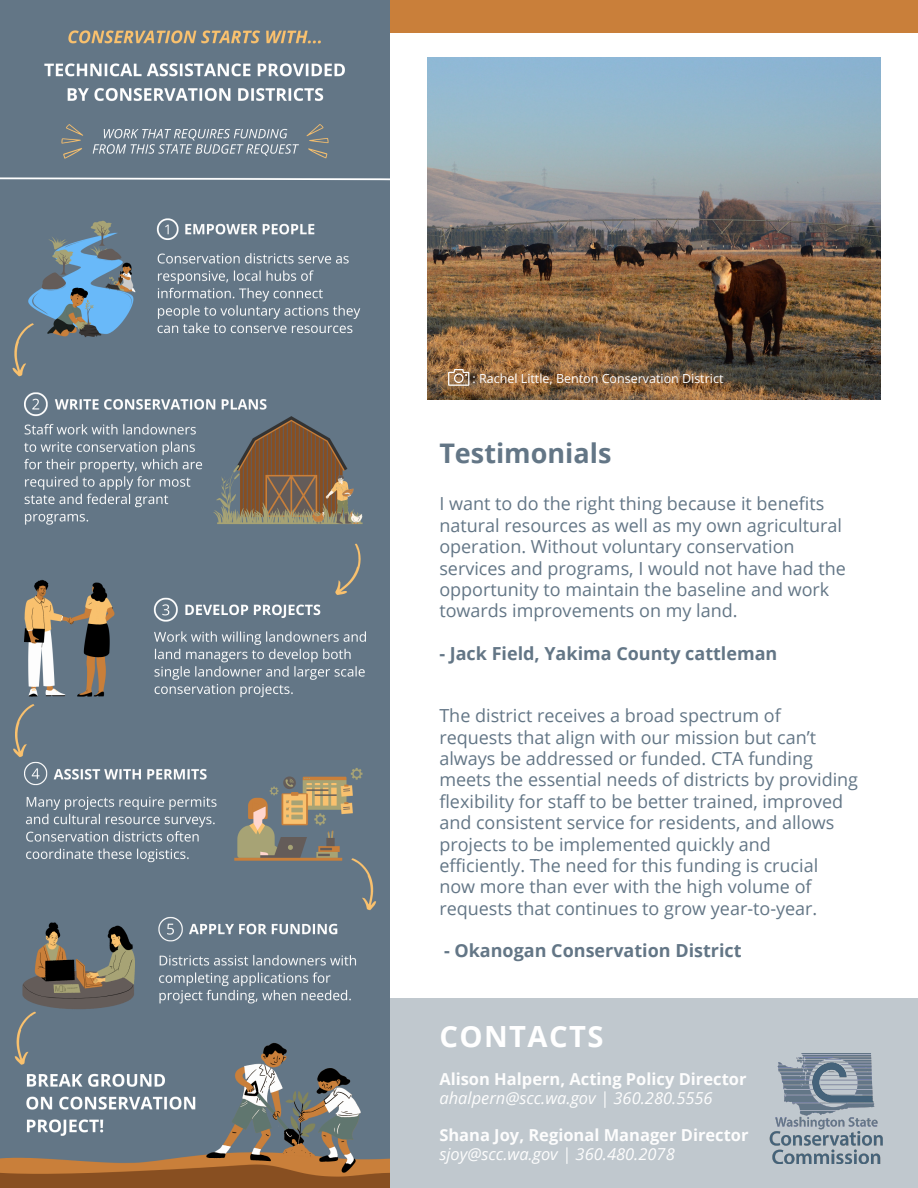
<style>
.page{position:relative;width:918px;height:1188px;background:#fff}
.page>*{position:absolute;margin:0;border:0;box-sizing:border-box;transform-origin:0 0}
.t1{font:700 29.25px "Open Sans";letter-spacing:.05em;color:#fff}
.t2{font:700 27px "Open Sans";color:#637686}
.t3{font:18px/21.3px "Open Sans";color:#637686}
.t4{font:700 18px "Open Sans";color:#637686}
.t5{font:700 16.5px/19.2px "Open Sans";color:#fdfdfd}
.t6{font:12.45px "Open Sans";color:#fff}
.s1{font-weight:400;font-style:italic}
</style>
<div class="page">
<div style="left:389px;top:0;width:529px;height:32px;background:#c97f3a"></div>
<div style="left:0;top:999px;width:918px;height:189px;background:#c0c8ce"></div>
<img style="left:0;top:0;width:389px;height:1188px">
<img style="left:428px;top:58px;width:452px;height:342px">
<svg style="left:448px;top:369px;width:21px;height:17px"></svg>
<img style="left:769px;top:1054px;width:114px;height:110px">
<p class="t6" style="left:473px;top:370px;width:252px">: Rachel Little, Benton Conservation District</p>
<p class="t2" style="left:439px;top:434px;width:174px">Testimonials</p>
<p class="t3" style="left:439px;top:493px;width:408px">I want to do the right thing because it benefits natural resources as well as my own agricultural operation. Without voluntary conservation services and programs, I would not have had the opportunity to maintain the baseline and work towards improvements on my land.</p>
<p class="t4" style="left:439px;top:641px;width:340px">- Jack Field, Yakima County cattleman</p>
<p class="t3" style="left:439px;top:705px;width:420px">The district receives a broad spectrum of requests that align with our mission but can’t always be addressed or funded. CTA funding meets the essential needs of districts by providing flexibility for staff to be better trained, improved and consistent service for residents, and allows projects to be implemented quickly and efficiently. The need for this funding is crucial now more than ever with the high volume of requests that continues to grow year-to-year.</p>
<p class="t4" style="left:444px;top:938px;width:299px">- Okanogan Conservation District</p>
<p class="t1" style="left:439px;top:1015px;width:166px">CONTACTS</p>
<p class="t5" style="left:439px;top:1069px;width:309px">Alison Halpern, Acting Policy Director <span class="s1">ahalpern@scc.wa.gov | 360.280.5556</span></p>
<p class="t5" style="left:439px;top:1125px;width:311px">Shana Joy, Regional Manager Director <span class="s1">sjoy@scc.wa.gov | 360.480.2078</span></p>
</div>
